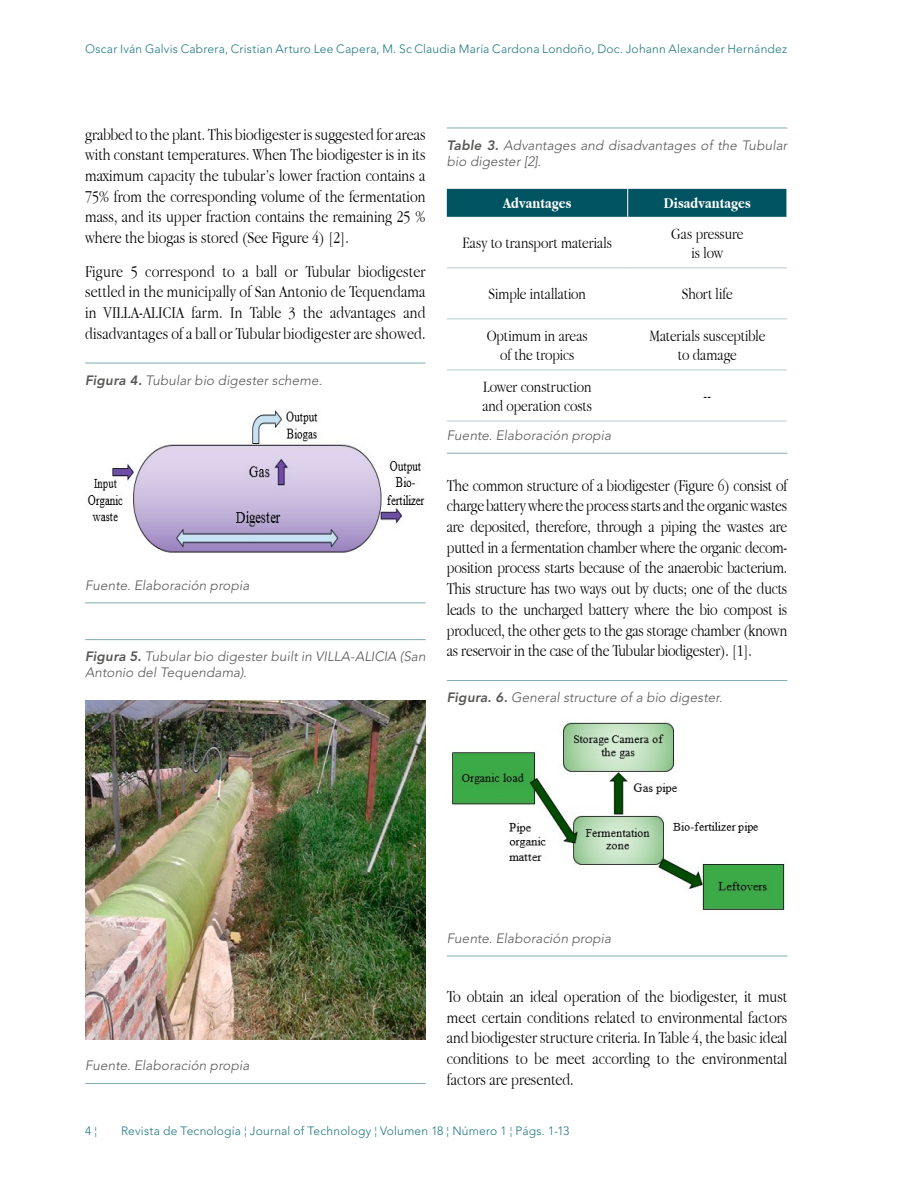
<style>
.page{position:relative;width:915px;height:1191px;background:#fff}
.page>*{position:absolute;margin:0;border:0;box-sizing:border-box;transform-origin:0 0}
.t1{font:300 17.25px/20.7px "Apple Garamond";color:#000;text-align:justify}
.t2{font:300 16.5px/19px "Apple Garamond";color:#000;text-align:center}
.t3{font:700 15.75px "Apple Garamond";letter-spacing:.005em;color:#fff}
.t4{font:italic 300 13.5px/16.2px "Avenir LT Std";letter-spacing:.01em;color:#575756}
.t5{font:300 12px "Avenir LT Std";letter-spacing:.015em;color:#207781}
.s1{font-weight:800}
</style>
<div class="page">
<hr style="left:85px;top:363px;width:340px;height:1px;background:#81abb1">
<hr style="left:446px;top:128px;width:341px;height:1px;background:#81abb1">
<hr style="left:446px;top:453px;width:341px;height:1px;background:#81abb1">
<hr style="left:446px;top:680px;width:341px;height:1px;background:#81abb1">
<hr style="left:446px;top:267px;width:181px;height:1px;background:#b5cdd1">
<hr style="left:627px;top:267px;width:159px;height:1px;background:#b5cdd1">
<hr style="left:446px;top:318px;width:181px;height:1px;background:#b5cdd1">
<hr style="left:627px;top:318px;width:159px;height:1px;background:#b5cdd1">
<div style="left:446px;top:189px;width:341px;height:28px;background:#005360"></div>
<hr style="left:446px;top:369px;width:181px;height:1px;background:#b5cdd1">
<hr style="left:627px;top:369px;width:159px;height:1px;background:#b5cdd1">
<hr style="left:446px;top:420px;width:181px;height:1px;background:#b5cdd1">
<hr style="left:627px;top:420px;width:159px;height:1px;background:#b5cdd1">
<img style="left:87px;top:410px;width:338px;height:143px">
<img style="left:85px;top:701px;width:340px;height:338px">
<hr style="left:85px;top:602px;width:340px;height:1px;background:#81abb1">
<hr style="left:85px;top:639px;width:340px;height:1px;background:#81abb1">
<hr style="left:85px;top:1083px;width:340px;height:1px;background:#81abb1">
<img style="left:452px;top:721px;width:333px;height:190px">
<hr style="left:446px;top:955px;width:341px;height:1px;background:#81abb1">
<p class="t5" style="left:85px;top:42px;width:703px">Oscar Iván Galvis Cabrera, Cristian Arturo Lee Capera, M. Sc Claudia María Cardona Londoño, Doc. Johann Alexander Hernández</p>
<p class="t1" style="left:85px;top:123px;width:342px">grabbed to the plant. This biodigester is suggested for areas with constant temperatures. When The biodigester is in its maximum capacity the tubular’s lower fraction contains a 75% from the corresponding volume of the fermentation mass, and its upper fraction contains the remaining 25 % where the biogas is stored (See Figure 4) [2].</p>
<p class="t1" style="left:85px;top:260px;width:342px">Figure 5 correspond to a ball or Tubular biodigester settled in the municipally of San Antonio de Tequendama in VILLA-ALICIA farm. In Table 3 the advantages and disadvantages of a ball or Tubular biodigester are showed.</p>
<p class="t4" style="left:85px;top:372px;width:238px"><span class="s1">Figura 4.</span> Tubular bio digester scheme.</p>
<p class="t4" style="left:85px;top:577px;width:166px">Fuente. Elaboración propia</p>
<p class="t4" style="left:85px;top:648px;width:342px"><span class="s1">Figura 5.</span> Tubular bio digester built in VILLA-ALICIA (San<br>Antonio del Tequendama).</p>
<p class="t4" style="left:446px;top:137px;width:342px"><span class="s1">Table 3.</span> Advantages and disadvantages of the Tubular bio digester [2].</p>
<p class="t3" style="left:503px;top:194px;width:70px">Advantages</p>
<p class="t3" style="left:663px;top:194px;width:88px">Disadvantages</p>
<p class="t2" style="left:462px;top:233px;width:151px">Easy to transport materials</p>
<p class="t2" style="left:670px;top:223px;width:74px">Gas pressure is low</p>
<p class="t2" style="left:488px;top:284px;width:99px">Simple intallation</p>
<p class="t2" style="left:681px;top:284px;width:52px">Short life</p>
<p class="t2" style="left:486px;top:325px;width:103px">Optimum in areas of the tropics</p>
<p class="t2" style="left:649px;top:325px;width:117px">Materials susceptible to damage</p>
<p class="t2" style="left:482px;top:376px;width:111px;text-align:left">Lower construction and operation costs</p>
<p class="t2" style="left:703px;top:386px;width:9px">--</p>
<p class="t4" style="left:446px;top:427px;width:166px">Fuente. Elaboración propia</p>
<p class="t1" style="left:446px;top:474px;width:342px">The common structure of a biodigester (Figure 6) consist of charge battery where the process starts and the organic wastes are deposited, therefore, through a piping the wastes are putted in a fermentation chamber where the organic decom&shy;position process starts because of the anaerobic bacterium.<br>This structure has two ways out by ducts; one of the ducts leads to the uncharged battery where the bio compost is produced, the other gets to the gas storage chamber (known as reservoir in the case of the Tubular biodigester). [1].</p>
<p class="t4" style="left:446px;top:689px;width:277px"><span class="s1">Figura. 6.</span> General structure of a bio digester.</p>
<p class="t4" style="left:85px;top:1057px;width:166px">Fuente. Elaboración propia</p>
<p class="t4" style="left:446px;top:930px;width:166px">Fuente. Elaboración propia</p>
<p class="t1" style="left:446px;top:985px;width:342px">To obtain an ideal operation of the biodigester, it must meet certain conditions related to environmental factors and biodigester structure criteria. In Table 4, the basic ideal conditions to be meet according to the environmental factors are presented.</p>
<p class="t5" style="left:85px;top:1123px;width:14px">4 ¦</p>
<p class="t5" style="left:121px;top:1123px;width:449px">Revista de Tecnología ¦ Journal of Technology ¦ Volumen 18 ¦ Número 1 ¦ Págs. 1-13</p>
</div>
